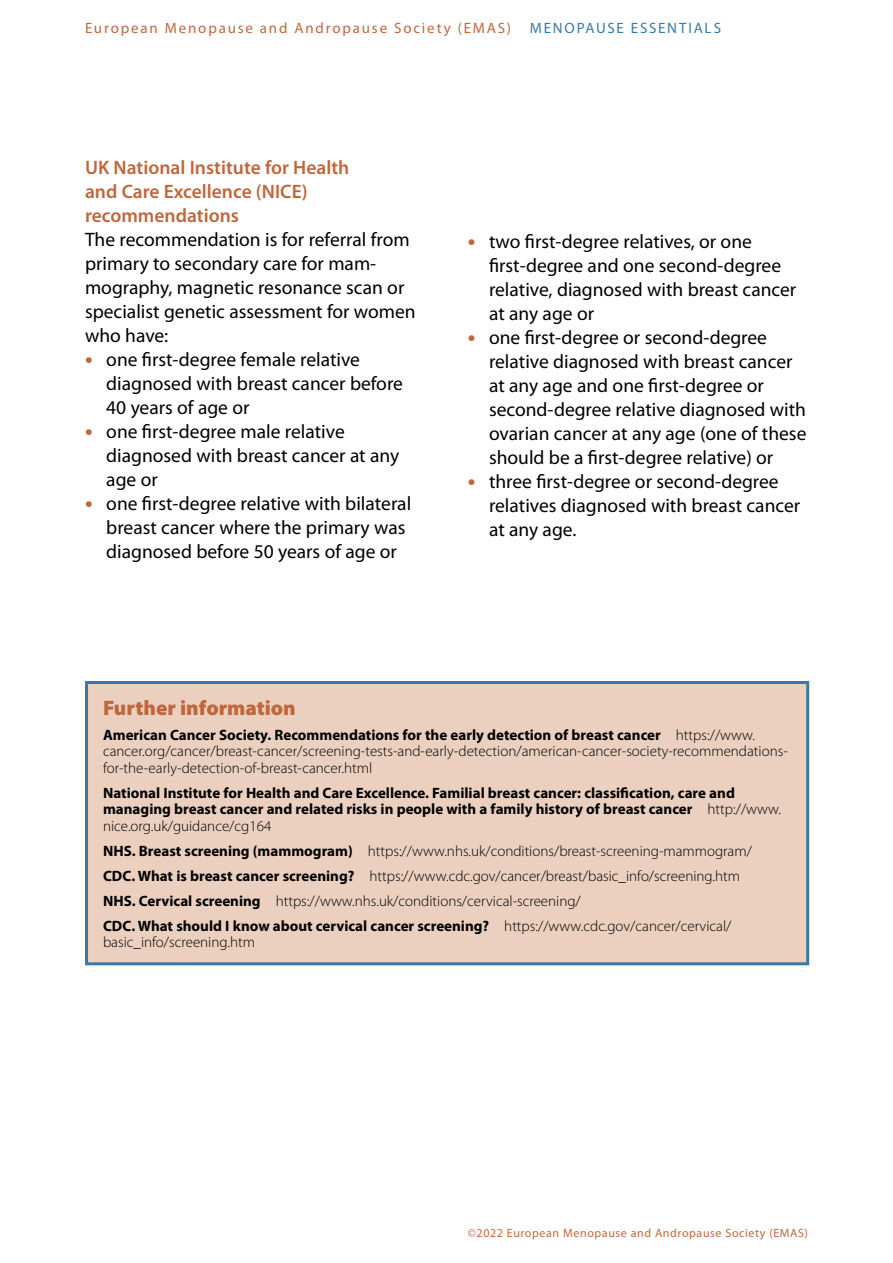
<style>
.page{position:relative;width:893px;height:1263px;background:#fff}
.page>*{position:absolute;margin:0;border:0;box-sizing:border-box;transform-origin:0 0}
.t1{font:900 21px "Myriad Pro";color:#bf673c}
.t2{font:19.5px/24px "Myriad Pro";color:#000}
.t3{font:600 19.5px/24px "Myriad Pro";color:#bf673c}
.t4{font:300 15px/25px "Myriad Pro";color:#000}
.t5{font:700 15px/16.5px "Myriad Pro";color:#000}
.t6{font:15px "Myriad Pro";letter-spacing:.12em;color:#bf673c}
.t7{font:12px "Myriad Pro";letter-spacing:.05em;color:#bf673c}
.s1{color:#357aa7}
.s2{font-weight:700;font-size:22.5px;color:#bf673c}
.s3{font-weight:700}
.s4{font-weight:300}
</style>
<div class="page">
<div style="left:87px;top:682px;width:721px;height:282px;background:#ebd0bf"></div>
<div style="left:85px;top:681px;width:724px;height:284px;border:3px solid #357aa7"></div>
<p class="t6" style="left:85px;top:18px;width:637px">European Menopause and Andropause Society (EMAS) <span class="s1">MENOPAUSE ESSENTIALS</span></p>
<p class="t3" style="left:85px;top:155px;width:266px">UK National Institute for Health and Care Excellence (NICE) recommendations</p>
<p class="t2" style="left:85px;top:227px;width:332px">The recommendation is for referral from primary to secondary care for mam&shy;mography, magnetic resonance scan or specialist genetic assessment for women who have:</p>
<p class="t2" style="left:106px;top:347px;width:298px;text-indent:-21px"><span class="s2">•</span> one first-degree female relative diagnosed with breast cancer before<br>40 years of age or</p>
<p class="t2" style="left:106px;top:419px;width:294px;text-indent:-21px"><span class="s2">•</span> one first-degree male relative diagnosed with breast cancer at any age or</p>
<p class="t2" style="left:106px;top:491px;width:306px;text-indent:-21px"><span class="s2">•</span> one first-degree relative with bilateral breast cancer where the primary was diagnosed before 50 years of age or</p>
<p class="t2" style="left:489px;top:229px;width:309px;text-indent:-21px"><span class="s2">•</span> two first-degree relatives, or one first-degree and one second-degree relative, diagnosed with breast cancer at any age or</p>
<p class="t2" style="left:489px;top:325px;width:319px;text-indent:-21px"><span class="s2">•</span> one first-degree or second-degree relative diagnosed with breast cancer at any age and one first-degree or second-degree relative diagnosed with ovarian cancer at any age (one of these should be a first-degree relative) or</p>
<p class="t2" style="left:489px;top:469px;width:313px;text-indent:-21px"><span class="s2">•</span> three first-degree or second-degree relatives diagnosed with breast cancer at any age.</p>
<p class="t1" style="left:103px;top:694px;width:194px">Further information</p>
<p class="t4" style="left:103px;top:726px;width:686px;line-height:16.5px"><span class="s3">American Cancer Society. Recommendations for the early detection of breast cancer</span> https://www. cancer.org/cancer/breast-cancer/screening-tests-and-early-detection/american-cancer-society-recommendations&shy;for-the-early-detection-of-breast-cancer.html</p>
<p class="t5" style="left:103px;top:784px;width:680px">National Institute for Health and Care Excellence. Familial breast cancer: classification, care and managing breast cancer and related risks in people with a family history of breast cancer <span class="s4">http://www. nice.org.uk/guidance/cg164</span></p>
<p class="t4" style="left:103px;top:838px;width:650px"><span class="s3">NHS. Breast screening (mammogram)</span> https://www.nhs.uk/conditions/breast-screening-mammogram/ <span class="s3">CDC. What is breast cancer screening?</span> https://www.cdc.gov/cancer/breast/basic_info/screening.htm <span class="s3">NHS. Cervical screening</span> https://www.nhs.uk/conditions/cervical-screening/<br><span class="s3">CDC. What should I know about cervical cancer screening?</span> https://www.cdc.gov/cancer/cervical/</p>
<p class="t4" style="left:103px;top:930px;width:153px">basic_info/screening.htm</p>
<p class="t7" style="left:468px;top:1226px;width:342px">©2022 European Menopause and Andropause Society (EMAS)</p>
</div>
